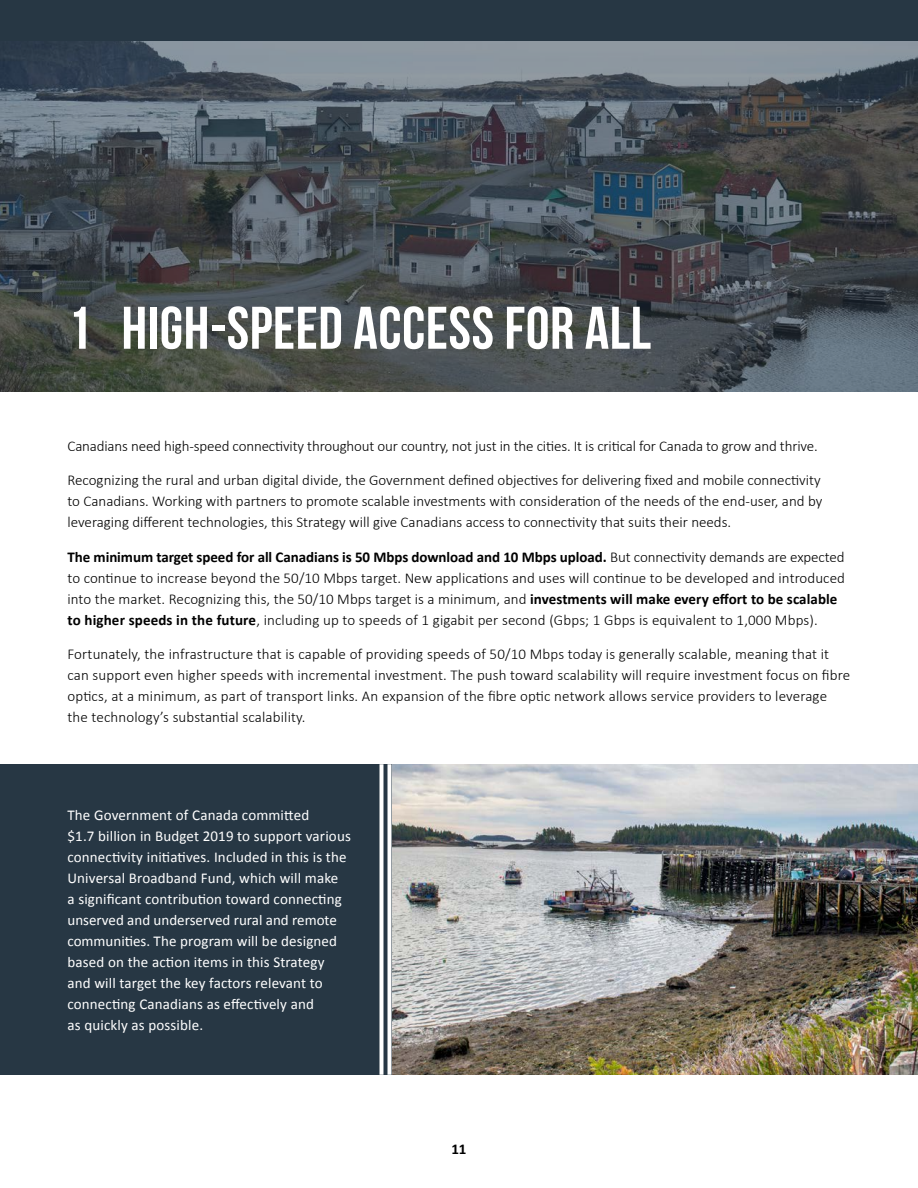
<style>
.page{position:relative;width:918px;height:1188px;background:#fff}
.page>*{position:absolute;margin:0;border:0;box-sizing:border-box;transform-origin:0 0}
.t1{font:700 60px "Bebas Neue";letter-spacing:.01em;color:#fff}
.t2{font:300 15px/21px "Calibri";letter-spacing:.005em;color:#000}
.t3{font:15px/21px "Calibri";letter-spacing:.01em;color:#fff}
.t4{font:700 15px "Calibri";color:#000}
.s1{font-weight:700}
</style>
<div class="page">
<svg style="left:0;top:40px;width:918px;height:352px;background:#4c5358"></svg>
<div style="left:0;top:0;width:918px;height:40px;background:#273744"></div>
<img style="left:392px;top:764px;width:526px;height:311px">
<div style="left:0;top:764px;width:392px;height:311px;background:#273744"></div>
<hr style="left:388px;top:764px;width:3px;height:311px;background:#fff">
<hr style="left:380px;top:764px;width:3px;height:311px;background:#fff">
<h1 class="t1" style="left:68px;top:295px;width:585px">1 HIGH-SPEED ACCESS FOR ALL</h1>
<p class="t2" style="left:68px;top:435px;width:752px">Canadians need high-speed connectivity throughout our country, not just in the cities. It is critical for Canada to grow and thrive.</p>
<p class="t2" style="left:68px;top:470px;width:756px;text-align:justify">Recognizing the rural and urban digital divide, the Government defined objectives for delivering fixed and mobile connectivity to Canadians. Working with partners to promote scalable investments with consideration of the needs of the end-user, and by leveraging different technologies, this Strategy will give Canadians access to connectivity that suits their needs.</p>
<p class="t2" style="left:68px;top:546px;width:779px"><span class="s1">The minimum target speed for all Canadians is 50 Mbps download and 10 Mbps upload.</span> But connectivity demands are expected to continue to increase beyond the 50/10 Mbps target. New applications and uses will continue to be developed and introduced into the market. Recognizing this, the 50/10 Mbps target is a minimum, and <span class="s1">investments will make every effort to be scalable to higher speeds in the future</span>, including up to speeds of 1 gigabit per second (Gbps; 1 Gbps is equivalent to 1,000 Mbps).</p>
<p class="t2" style="left:68px;top:644px;width:784px">Fortunately, the infrastructure that is capable of providing speeds of 50/10 Mbps today is generally scalable, meaning that it can support even higher speeds with incremental investment. The push toward scalability will require investment focus on fibre optics, at a minimum, as part of transport links. An expansion of the fibre optic network allows service providers to leverage the technology’s substantial scalability.</p>
<p class="t3" style="left:68px;top:805px;width:285px">The Government of Canada committed<br>$1.7 billion in Budget 2019 to support various connectivity initiatives. Included in this is the Universal Broadband Fund, which will make<br>a significant contribution toward connecting unserved and underserved rural and remote communities. The program will be designed based on the action items in this Strategy and will target the key factors relevant to connecting Canadians as effectively and<br>as quickly as possible.</p>
<p class="t4" style="left:451px;top:1140px;width:17px">11</p>
</div>
